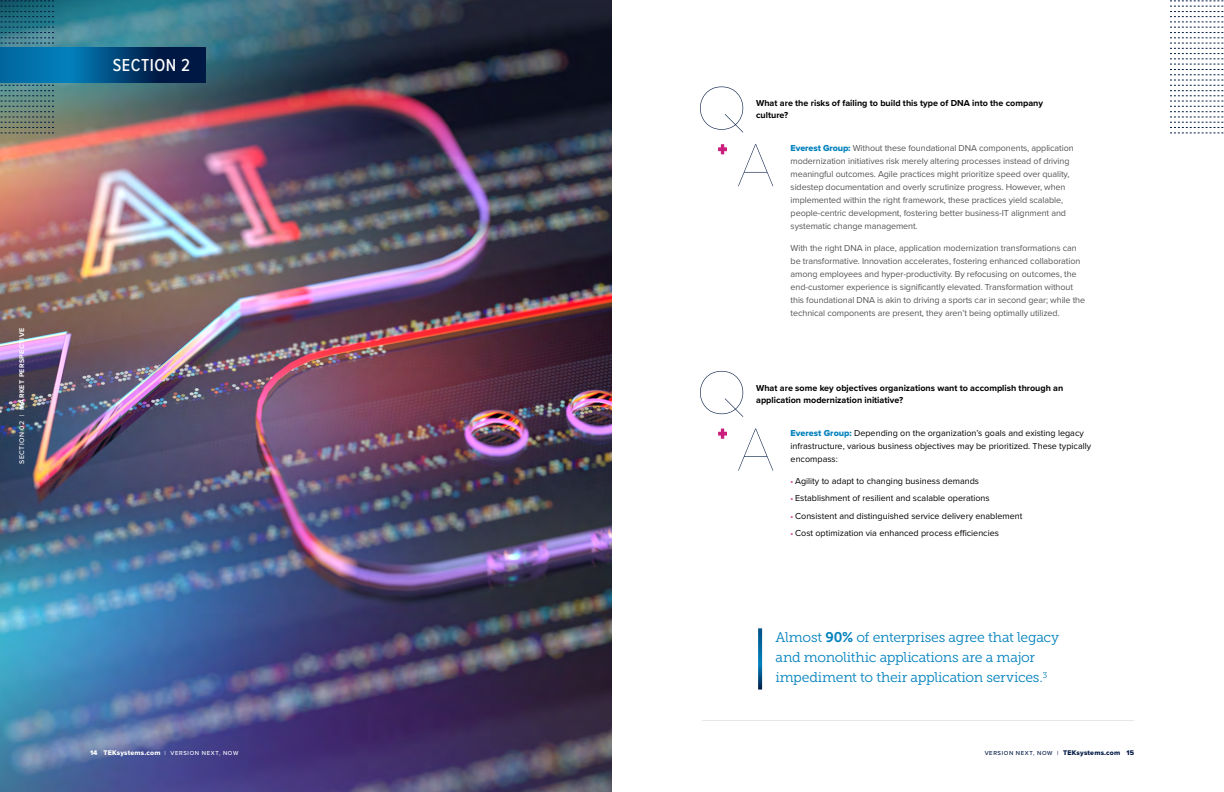
<style>
.page{position:relative;width:1224px;height:792px;background:#fff}
.page>*{position:absolute;margin:0;border:0;box-sizing:border-box;transform-origin:0 0}
.t1{font:500 18px "Proxima Nova Cond";letter-spacing:.03em;color:#fff}
.t2{font:14px/20px "Museo Slab 300";letter-spacing:-.02em;color:#0281bd}
.t3{font:9px/13px "Proxima Nova";letter-spacing:-.01em;color:#545554}
.t4{font:9px/13px "Proxima Nova";color:#000}
.t5{font:700 9px/12px "Proxima Nova";color:#000}
.t6{font:7px "Proxima Nova Extrabld";letter-spacing:.03em;color:#fff}
.t7{font:700 7px "Proxima Nova";letter-spacing:.06em;color:#fff}
.t8{font:500 6px "Proxima Nova";letter-spacing:.105em;color:#001944}
.s1{font-weight:500}
.s2{font-family:"Proxima Nova Extrabld";color:#0281bd}
.s3{font-weight:500;font-size:8px;color:#c91e7c}
.s4{font-family:"Museo Slab 700"}
.s5{font-family:"Proxima Nova";font-weight:500;font-size:6px}
.s6{font-family:"Proxima Nova Extrabld";font-weight:400;font-size:7px}
</style>
<div class="page">
<img style="left:0;top:0;width:612px;height:792px">
<svg style="left:0;top:1px;width:54px;height:133px"></svg>
<svg style="left:0;top:47px;width:206px;height:35px"></svg>
<svg style="left:738px;top:429px;width:35px;height:42px"></svg>
<svg style="left:718px;top:429px;width:9px;height:10px"></svg>
<svg style="left:700px;top:371px;width:43px;height:46px"></svg>
<svg style="left:1170px;top:1px;width:54px;height:133px"></svg>
<svg style="left:738px;top:144px;width:35px;height:42px"></svg>
<svg style="left:718px;top:144px;width:9px;height:10px"></svg>
<svg style="left:700px;top:87px;width:43px;height:46px"></svg>
<hr style="left:702px;top:720px;width:432px;height:1px;background:#e6e7e8">
<svg style="left:758px;top:628px;width:4px;height:62px"></svg>
<p class="t7" style="left:17px;top:464px;width:138px;rotate:-90deg"><span class="s1">SECTION 02 |</span> MARKET PERSPECTIVE</p>
<h1 class="t1" style="left:113px;top:52px;width:79px">SECTION 2</h1>
<p class="t5" style="left:756px;top:97px;width:288px">What are the risks of failing to build this type of DNA into the company culture?</p>
<p class="t3" style="left:791px;top:141px;width:285px"><span class="s2">Everest Group:</span> Without these foundational DNA components, application modernization initiatives risk merely altering processes instead of driving meaningful outcomes. Agile practices might prioritize speed over quality, sidestep documentation and overly scrutinize progress. However, when implemented within the right framework, these practices yield scalable, people-centric development, fostering better business-IT alignment and systematic change management.</p>
<p class="t3" style="left:791px;top:241px;width:296px">With the right DNA in place, application modernization transformations can be transformative. Innovation accelerates, fostering enhanced collaboration among employees and hyper-productivity. By refocusing on outcomes, the end-customer experience is significantly elevated. Transformation without this foundational DNA is akin to driving a sports car in second gear; while the technical components are present, they aren’t being optimally utilized.</p>
<p class="t5" style="left:756px;top:381px;width:309px">What are some key objectives organizations want to accomplish through an application modernization initiative?</p>
<p class="t4" style="left:791px;top:426px;width:302px"><span class="s2">Everest Group:</span> Depending on the organization’s goals and existing legacy infrastructure, various business objectives may be prioritized. These typically encompass:</p>
<p class="t4" style="left:791px;top:474px;width:190px"><span class="s3">•</span> Agility to adapt to changing business demands</p>
<p class="t4" style="left:791px;top:491px;width:201px"><span class="s3">•</span> Establishment of resilient and scalable operations</p>
<p class="t4" style="left:791px;top:509px;width:233px"><span class="s3">•</span> Consistent and distinguished service delivery enablement</p>
<p class="t4" style="left:791px;top:526px;width:210px"><span class="s3">•</span> Cost optimization via enhanced process efficiencies</p>
<h2 class="t2" style="left:775px;top:627px;width:285px">Almost <span class="s4">90%</span> of enterprises agree that legacy and monolithic applications are a major impediment to their application services.<sup>3</sup></h2>
<p class="t6" style="left:90px;top:747px;width:150px">14 TEKsystems.com <span class="s5">| VERSION NEXT, NOW</span></p>
<p class="t8" style="left:985px;top:749px;width:151px">VERSION NEXT, NOW | <span class="s6">TEKsystems.com 15</span></p>
</div>
